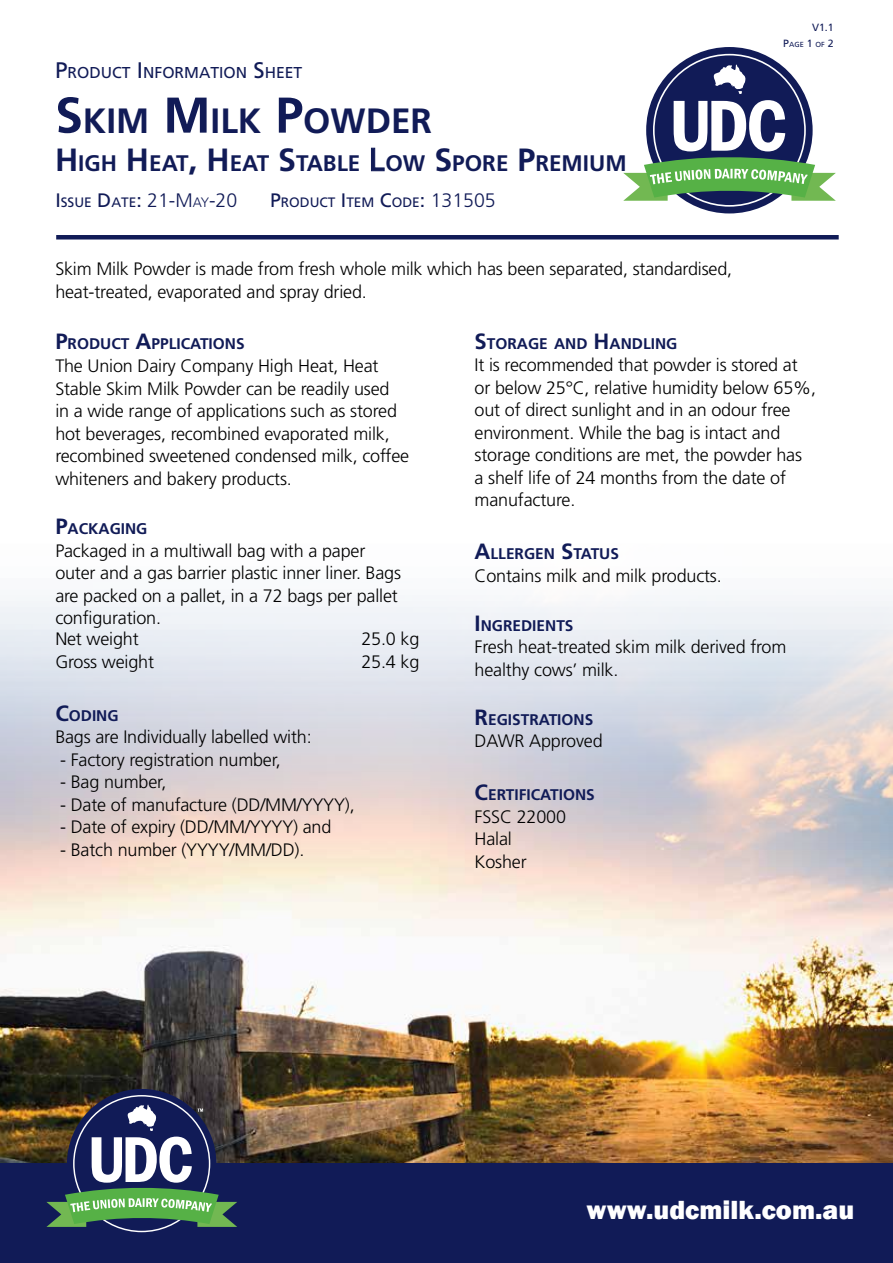
<style>
.page{position:relative;width:893px;height:1263px;background:#fff}
.page>*{position:absolute;margin:0;border:0;box-sizing:border-box;transform-origin:0 0}
.t1{font:700 35.1px "Frutiger";color:#111b57}
.t2{font:800 27px "Franklin Gothic";color:#fff}
.t3{font:700 22.5px "Frutiger";color:#111b57}
.t4{font:300 18px/22.5px "Frutiger";letter-spacing:-.01em;color:#000}
.t5{font:15.75px "Frutiger";color:#111b57}
.t6{font:700 15.45px "Frutiger";color:#111b57}
.t7{font:13.65px "Frutiger";color:#111b57}
.t8{font:10.5px "Frutiger";color:#111b57}
.t9{font:7.35px "Frutiger";color:#111b57}
.s1{font-size:22.5px}
.s2{font-size:50.25px}
.s3{font-size:32.1px}
.s4{font-family:"Frutiger BQ";font-weight:400;font-size:32.1px}
.s5{font-size:19.5px}
.s6{font-weight:300;font-size:19.5px}
.s7{font-weight:300}
.s8{font-size:10.5px}
.s9{font-size:22.05px}
</style>
<div class="page">
<img style="left:0;top:595px;width:893px;height:568px">
<div style="left:646px;top:47px;width:167px;height:166px;background:#111b57;border-radius:50%"></div>
<svg style="left:623px;top:54px;width:213px;height:153px"></svg>
<hr style="left:56px;top:235px;width:783px;height:4px;background:#111b57">
<div style="left:0;top:1163px;width:893px;height:100px;background:#111b57"></div>
<div style="left:67px;top:1089px;width:149px;height:149px;background:#111b57;border-radius:50%"></div>
<svg style="left:46px;top:1095px;width:191px;height:137px"></svg>
<p class="t5" style="left:55px;top:63px;width:249px"><span class="s1">P</span>RODUCT <span class="s1">I</span>NFORMATION <span class="s1">S</span>HEET</p>
<h1 class="t1" style="left:55px;top:100px;width:378px"><span class="s2">S</span>KIM <span class="s2">M</span>ILK <span class="s2">P</span>OWDER</h1>
<p class="t3" style="left:55px;top:150px;width:573px"><span class="s3">H</span>IGH <span class="s3">H</span>EAT<span class="s3">, H</span>EAT <span class="s3">S</span>TABLE <span class="s4">L</span>OW <span class="s3">S</span>PORE <span class="s3">P</span>REMIUM</p>
<p class="t7" style="left:55px;top:194px;width:183px"><span class="s5">I</span>SSUE <span class="s5">D</span>ATE<span class="s5">:</span> <span class="s6">21-M</span><span class="s7">ay</span><span class="s6">-20</span></p>
<p class="t7" style="left:270px;top:194px;width:227px"><span class="s5">P</span>RODUCT <span class="s5">I</span>TEM <span class="s5">C</span>ODE<span class="s5">:</span> <span class="s6">131505</span></p>
<p class="t4" style="left:55px;top:258px;width:678px">Skim Milk Powder is made from fresh whole milk which has been separated, standardised, heat-treated, evaporated and spray dried.</p>
<p class="t8" style="left:812px;top:22px;width:23px">V1.1</p>
<p class="t9" style="left:783px;top:40px;width:52px"><span class="s8">P</span>AGE <span class="s8">1</span> OF <span class="s8">2</span></p>
<p class="t6" style="left:55px;top:334px;width:191px"><span class="s9">P</span>RODUCT <span class="s9">A</span>PPLICATIONS</p>
<p class="t4" style="left:55px;top:355px;width:355px">The Union Dairy Company High Heat, Heat Stable Skim Milk Powder can be readily used<br>in a wide range of applications such as stored hot beverages, recombined evaporated milk, recombined sweetened condensed milk, coffee whiteners and bakery products.</p>
<p class="t6" style="left:55px;top:519px;width:94px"><span class="s9">P</span>ACKAGING</p>
<p class="t4" style="left:55px;top:540px;width:347px">Packaged in a multiwall bag with a paper outer and a gas barrier plastic inner liner. Bags are packed on a pallet, in a 72 bags per pallet configuration.<br>Net weight</p>
<p class="t4" style="left:361px;top:628px;width:59px">25.0 kg</p>
<p class="t4" style="left:55px;top:651px;width:100px">Gross weight</p>
<p class="t4" style="left:361px;top:651px;width:59px">25.4 kg</p>
<p class="t6" style="left:55px;top:706px;width:65px"><span class="s9">C</span>ODING</p>
<p class="t4" style="left:55px;top:726px;width:258px">Bags are Individually labelled with:</p>
<p class="t4" style="left:60px;top:749px;width:222px">- Factory registration number,</p>
<p class="t4" style="left:60px;top:771px;width:108px">- Bag number,</p>
<p class="t4" style="left:60px;top:794px;width:296px">- Date of manufacture (DD/MM/YYYY),</p>
<p class="t4" style="left:60px;top:816px;width:273px">- Date of expiry (DD/MM/YYYY) and</p>
<p class="t4" style="left:60px;top:839px;width:246px">- Batch number (YYYY/MM/DD).</p>
<p class="t6" style="left:475px;top:334px;width:204px"><span class="s9">S</span>TORAGE AND <span class="s9">H</span>ANDLING</p>
<p class="t4" style="left:475px;top:354px;width:343px">It is recommended that powder is stored at or below 25°C, relative humidity below 65%, out of direct sunlight and in an odour free environment. While the bag is intact and storage conditions are met, the powder has<br>a shelf life of 24 months from the date of manufacture.</p>
<p class="t6" style="left:475px;top:545px;width:144px"><span class="s9">A</span>LLERGEN <span class="s9">S</span>TATUS</p>
<p class="t4" style="left:475px;top:565px;width:249px">Contains milk and milk products.</p>
<p class="t6" style="left:475px;top:616px;width:99px"><span class="s9">I</span> NGREDIENTS</p>
<p class="t4" style="left:475px;top:636px;width:313px">Fresh heat-treated skim milk derived from healthy cows’ milk.</p>
<p class="t6" style="left:475px;top:710px;width:119px"><span class="s9">R</span>EGISTRATIONS</p>
<p class="t4" style="left:475px;top:730px;width:130px">DAWR Approved</p>
<p class="t6" style="left:475px;top:786px;width:120px"><span class="s9">C</span>ERTIFICATIONS</p>
<p class="t4" style="left:475px;top:806px;width:93px">FSSC 22000<br>Halal<br>Kosher</p>
<h2 class="t2" style="left:587px;top:1192px;width:269px">www.udcmilk.com.au</h2>
</div>
